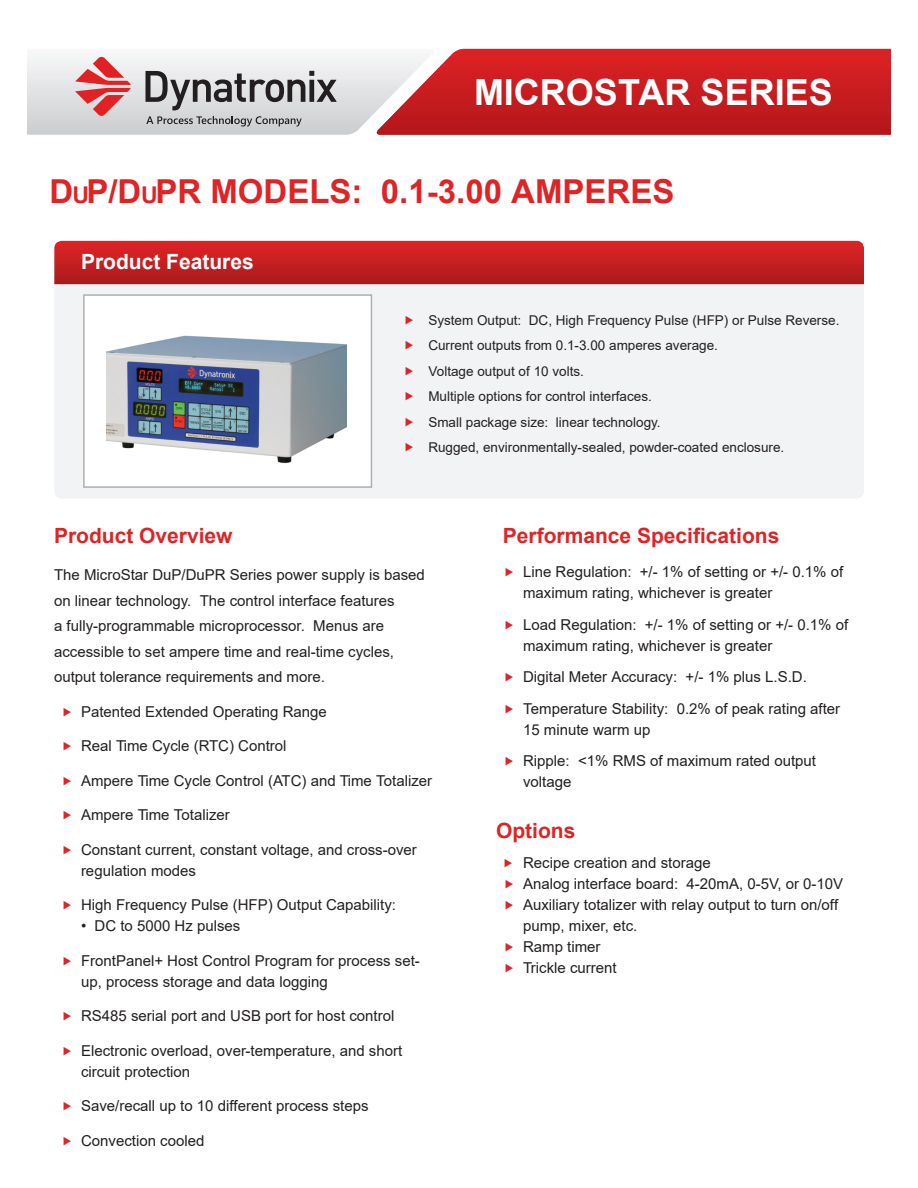
<style>
.page{position:relative;width:918px;height:1188px;background:#fff}
.page>*{position:absolute;margin:0;border:0;box-sizing:border-box;transform-origin:0 0}
.t1{font:700 36px "Arial";color:#fff}
.t2{font:700 33px "Arial";color:#df2426}
.t3{font:700 21px "Arial";color:#df2426}
.t4{font:700 21px "Arial";color:#fff}
.t5{font:15px/21px "Arial";color:#231f20}
.t6{font:13.5px/25.5px "Arial";color:#231f20}
.s1{font-size:23.1px}
</style>
<div class="page">
<svg style="left:435px;top:49px;width:456px;height:86px;background:#c91e21"></svg>
<div style="left:54px;top:284px;width:810px;height:214px;background:#f2f3f4"></div>
<svg style="left:54px;top:241px;width:810px;height:43px;background:#c41f21"></svg>
<div style="left:83px;top:294px;width:289px;height:194px;background:#fff;border:2px solid #aeafb3"></div>
<img style="left:107px;top:335px;width:240px;height:129px">
<svg style="left:27px;top:56px;width:408px;height:79px"></svg>
<svg style="left:406px;top:316px;width:7px;height:8px"></svg>
<svg style="left:406px;top:341px;width:7px;height:9px"></svg>
<svg style="left:406px;top:367px;width:7px;height:8px"></svg>
<svg style="left:406px;top:392px;width:7px;height:9px"></svg>
<svg style="left:406px;top:418px;width:7px;height:8px"></svg>
<svg style="left:406px;top:443px;width:7px;height:9px"></svg>
<h1 class="t1" style="left:474px;top:67px;width:360px">MICROSTAR SERIES</h1>
<h2 class="t2" style="left:50px;top:168px;width:626px">D<span class="s1">U</span>P/D<span class="s1">U</span>PR MODELS: 0.1-3.00 AMPERES</h2>
<h3 class="t4" style="left:81px;top:247px;width:174px">Product Features</h3>
<p class="t6" style="left:428px;top:307px;width:413px">System Output: DC, High Frequency Pulse (HFP) or Pulse Reverse.<br>Current outputs from 0.1-3.00 amperes average.<br>Voltage output of 10 volts.<br>Multiple options for control interfaces.<br>Small package size: linear technology.<br>Rugged, environmentally-sealed, powder-coated enclosure.</p>
<h3 class="t3" style="left:54px;top:521px;width:180px">Product Overview</h3>
<p class="t5" style="left:54px;top:562px;width:372px;line-height:25.5px">The MicroStar DuP/DuPR Series power supply is based on linear technology. The control interface features<br>a fully-programmable microprocessor. Menus are accessible to set ampere time and real-time cycles, output tolerance requirements and more.</p>
<p class="t5" style="left:81px;top:701px;width:247px">Patented Extended Operating Range</p>
<p class="t5" style="left:81px;top:735px;width:207px">Real Time Cycle (RTC) Control</p>
<p class="t5" style="left:81px;top:770px;width:353px">Ampere Time Cycle Control (ATC) and Time Totalizer</p>
<p class="t5" style="left:81px;top:804px;width:150px">Ampere Time Totalizer</p>
<p class="t5" style="left:81px;top:839px;width:337px">Constant current, constant voltage, and cross-over regulation modes</p>
<p class="t5" style="left:81px;top:894px;width:317px">High Frequency Pulse (HFP) Output Capability:</p>
<p class="t5" style="left:81px;top:915px;width:161px">• DC to 5000 Hz pulses</p>
<p class="t5" style="left:81px;top:950px;width:340px">FrontPanel+ Host Control Program for process set&shy;up, process storage and data logging</p>
<p class="t5" style="left:81px;top:1005px;width:315px">RS485 serial port and USB port for host control</p>
<p class="t5" style="left:81px;top:1040px;width:323px">Electronic overload, over-temperature, and short circuit protection</p>
<p class="t5" style="left:81px;top:1095px;width:289px">Save/recall up to 10 different process steps</p>
<p class="t5" style="left:81px;top:1130px;width:125px">Convection cooled</p>
<h3 class="t3" style="left:503px;top:521px;width:278px">Performance Specifications</h3>
<p class="t5" style="left:523px;top:561px;width:322px">Line Regulation: +/- 1% of setting or +/- 0.1% of maximum rating, whichever is greater</p>
<p class="t5" style="left:523px;top:614px;width:327px">Load Regulation: +/- 1% of setting or +/- 0.1% of maximum rating, whichever is greater</p>
<p class="t5" style="left:523px;top:661px;width:319px;line-height:31.5px">Digital Meter Accuracy: +/- 1% plus L.S.D.<br>Temperature Stability: 0.2% of peak rating after</p>
<p class="t5" style="left:523px;top:714px;width:295px;line-height:31.5px">15 minute warm up<br>Ripple: &lt;1% RMS of maximum rated output</p>
<p class="t5" style="left:523px;top:771px;width:50px">voltage</p>
<h3 class="t3" style="left:496px;top:816px;width:81px">Options</h3>
<p class="t5" style="left:523px;top:852px;width:322px">Recipe creation and storage<br>Analog interface board: 4-20mA, 0-5V, or 0-10V<br>Auxiliary totalizer with relay output to turn on/off pump, mixer, etc.<br>Ramp timer<br>Trickle current</p>
</div>
